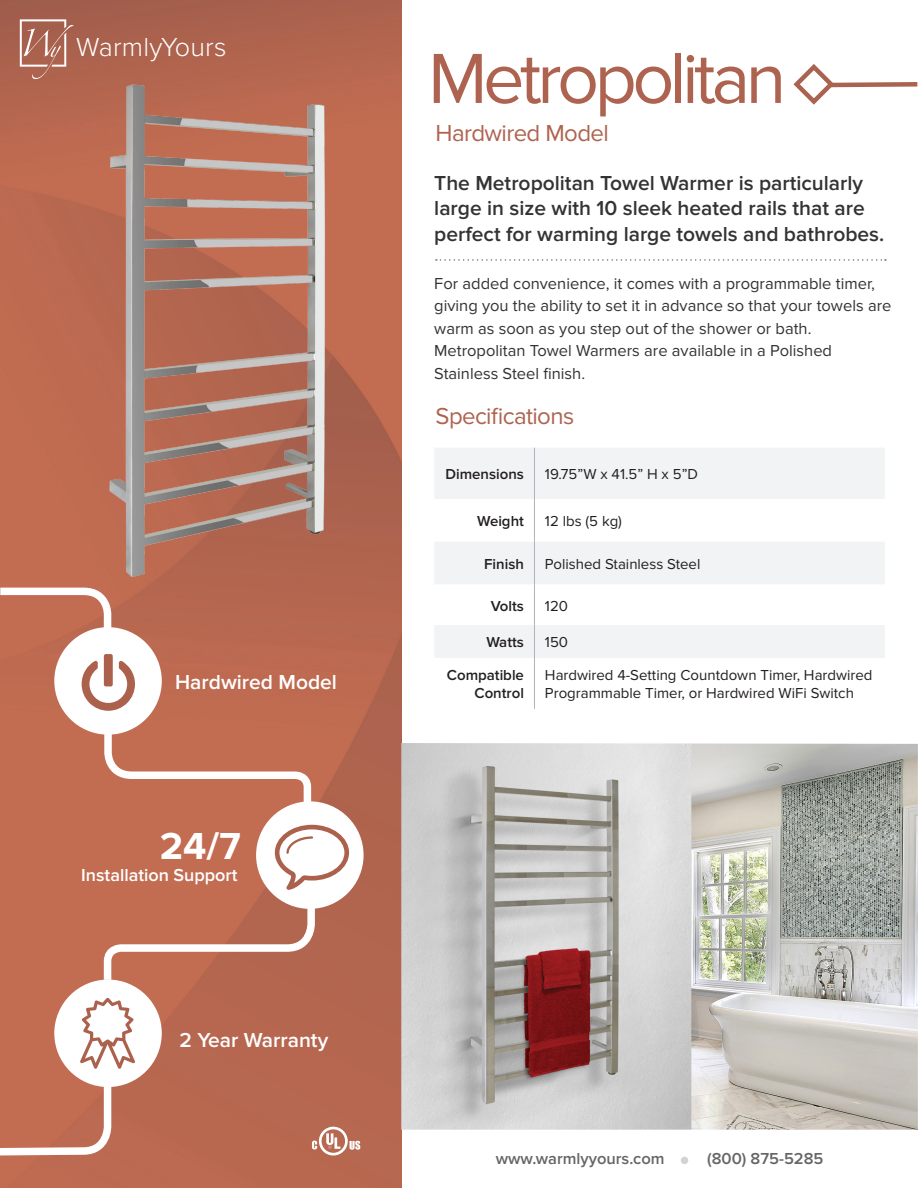
<style>
.page{position:relative;width:918px;height:1188px;background:#fff}
.page>*{position:absolute;margin:0;border:0;box-sizing:border-box;transform-origin:0 0}
.t1{font:73.5px "Proxima Nova";letter-spacing:-.06em;color:#ad634f}
.t2{font:700 39px "Proxima Nova";color:#fff}
.t3{font:300 27px "Proxima Nova";letter-spacing:.01em;color:#fff}
.t4{font:24px "Proxima Nova";letter-spacing:-.025em;color:#ae634f}
.t5{font:600 21px/25.5px "Proxima Nova";color:#323332}
.t6{font:600 21px "Proxima Nova";color:#fff}
.t7{font:600 18px "Proxima Nova";color:#fff}
.t8{font:16.5px/22.5px "Proxima Nova";color:#323332}
.t9{font:600 16.5px "Proxima Nova";color:#666}
.t10{font:15px/18px "Proxima Nova";color:#231f20}
.t11{font:600 15px/18px "Proxima Nova";color:#231f20;text-align:right}
</style>
<div class="page">
<img style="left:0;top:0;width:402px;height:1188px">
<svg style="left:20px;top:19px;width:54px;height:53px;background:#b87e6e"></svg>
<div style="left:54px;top:627px;width:108px;height:108px;background:#fff;border-radius:50%"></div>
<div style="left:256px;top:801px;width:108px;height:108px;background:#fff;border-radius:50%"></div>
<svg style="left:101px;top:723px;width:214px;height:87px;background:#c97f68"></svg>
<div style="left:54px;top:980px;width:108px;height:107px;background:#fff;border-radius:50%"></div>
<svg style="left:0;top:584px;width:115px;height:60px;background:#ca826c"></svg>
<img style="left:6px;top:72px;width:373px;height:526px">
<svg style="left:436px;top:259px;width:450px;height:2px"></svg>
<svg style="left:435px;top:448px;width:450px;height:210px;fill:#f2f3f4"></svg>
<hr style="left:534px;top:448px;width:1px;height:51px;background:#b2b3b7">
<hr style="left:534px;top:499px;width:1px;height:43px;background:#b2b3b7">
<hr style="left:534px;top:542px;width:1px;height:42px;background:#b2b3b7">
<hr style="left:534px;top:584px;width:1px;height:41px;background:#b2b3b7">
<hr style="left:534px;top:625px;width:1px;height:33px;background:#b2b3b7">
<hr style="left:534px;top:658px;width:1px;height:51px;background:#b2b3b7">
<div style="left:681px;top:1157px;width:7px;height:7px;background:#d3d3d3;border-radius:50%"></div>
<svg style="left:793px;top:64px;width:125px;height:41px"></svg>
<img style="left:401px;top:743px;width:517px;height:387px">
<svg style="left:100px;top:825px;width:249px;height:162px"></svg>
<svg style="left:0;top:998px;width:135px;height:161px"></svg>
<svg style="left:82px;top:661px;width:53px;height:50px"></svg>
<div style="left:104px;top:654px;width:9px;height:32px;background:#ac614d;border-radius:2px"></div>
<svg style="left:312px;top:1127px;width:48px;height:28px"></svg>
<p class="t3" style="left:76px;top:31px;width:152px">WarmlyYours</p>
<p class="t6" style="left:175px;top:670px;width:163px">Hardwired Model</p>
<p class="t2" style="left:160px;top:824px;width:82px">24/7</p>
<p class="t7" style="left:81px;top:865px;width:158px">Installation Support</p>
<p class="t6" style="left:180px;top:1028px;width:150px">2 Year Warranty</p>
<p class="t1" style="left:428px;top:36px;width:360px">Metropolitan</p>
<p class="t4" style="left:436px;top:119px;width:175px">Hardwired Model</p>
<p class="t5" style="left:434px;top:170px;width:452px">The Metropolitan Towel Warmer is particularly large in size with 10 sleek heated rails that are perfect for warming large towels and bathrobes.</p>
<p class="t8" style="left:434px;top:273px;width:459px">For added convenience, it comes with a programmable timer, giving you the ability to set it in advance so that your towels are warm as soon as you step out of the shower or bath.</p>
<p class="t8" style="left:434px;top:340px;width:399px">Metropolitan Towel Warmers are available in a Polished</p>
<p class="t8" style="left:434px;top:363px;width:152px">Stainless Steel finish.</p>
<p class="t4" style="left:436px;top:403px;width:140px">Specifications</p>
<p class="t11" style="left:445px;top:466px;width:80px">Dimensions</p>
<p class="t10" style="left:545px;top:465px;width:155px">19.75”W x 41.5” H x 5”D</p>
<p class="t11" style="left:477px;top:513px;width:48px">Weight</p>
<p class="t10" style="left:545px;top:512px;width:79px">12 lbs (5 kg)</p>
<p class="t11" style="left:484px;top:555px;width:41px">Finish</p>
<p class="t10" style="left:545px;top:555px;width:157px">Polished Stainless Steel</p>
<p class="t11" style="left:491px;top:597px;width:35px">Volts</p>
<p class="t10" style="left:545px;top:597px;width:25px">120</p>
<p class="t11" style="left:486px;top:634px;width:39px">Watts</p>
<p class="t10" style="left:545px;top:634px;width:25px">150</p>
<p class="t11" style="left:447px;top:667px;width:79px">Compatible<br>Control</p>
<p class="t10" style="left:545px;top:667px;width:329px">Hardwired 4-Setting Countdown Timer, Hardwired<br>Programmable Timer, or Hardwired WiFi Switch</p>
<p class="t9" style="left:496px;top:1149px;width:171px">www.warmlyyours.com</p>
<p class="t9" style="left:707px;top:1149px;width:118px">(800) 875-5285</p>
</div>
